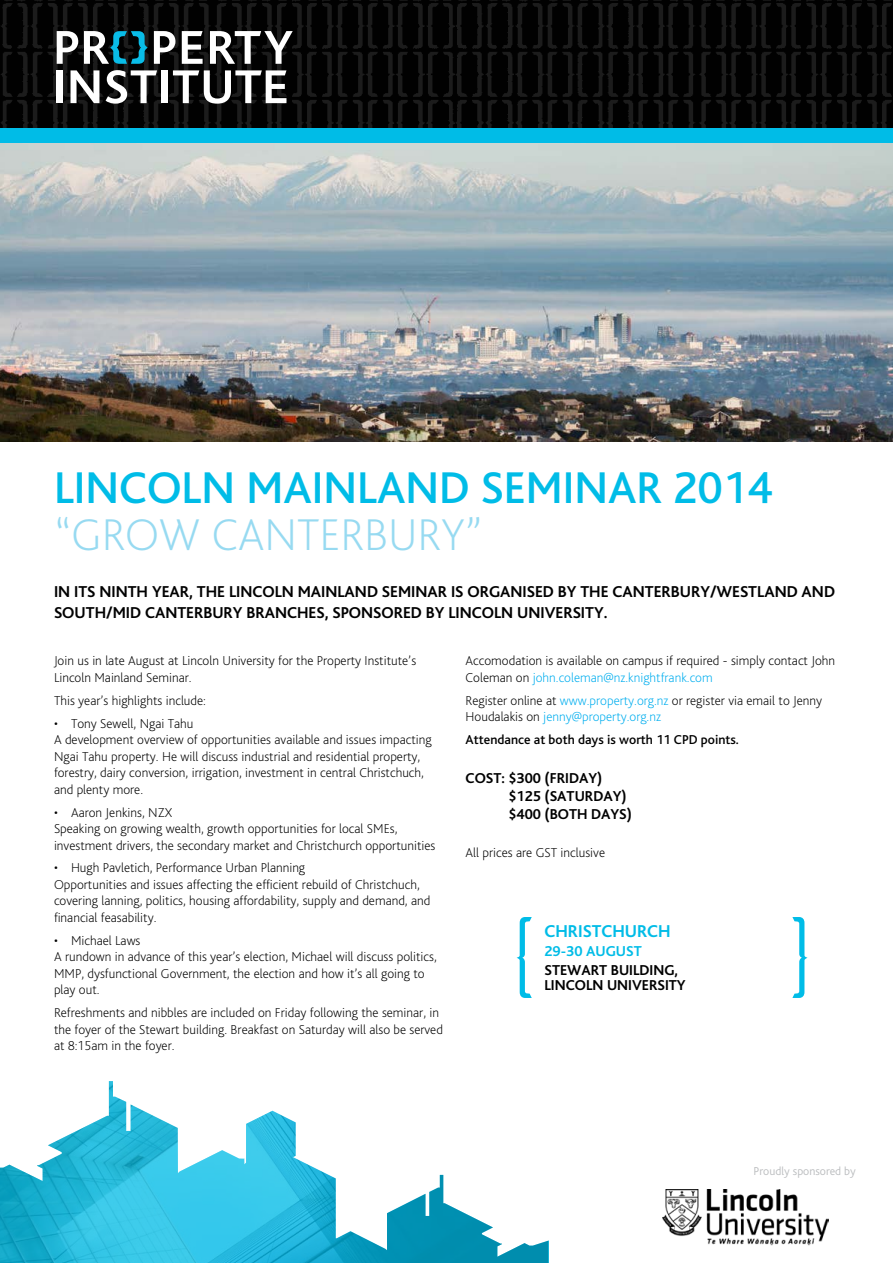
<style>
.page{position:relative;width:893px;height:1263px;background:#fff}
.page>*{position:absolute;margin:0;border:0;box-sizing:border-box;transform-origin:0 0}
.t1{font:500 46.5px "Bliss";color:#00bce7}
.t2{font:200 46.5px "Bliss";color:#97daf1}
.t3{font:700 18px "Bliss";color:#00bce7}
.t4{font:700 16.5px/21px "Bliss";color:#000}
.t5{font:700 15px/18px "Bliss";color:#000}
.t6{font:700 15px "Bliss";color:#00bce7}
.t7{font:200 13.5px/16.5px "Bliss";color:#000}
.t8{font:500 13.5px "Bliss";color:#000}
.t9{font:300 12px "Bliss";color:#bcbec0}
.s1{color:#00aeef}
</style>
<div class="page">
<img style="left:0;top:143px;width:893px;height:298px">
<img style="left:0;top:1081px;width:548px;height:182px">
<img style="left:0;top:0;width:893px;height:129px">
<svg style="left:154px;top:31px;width:21px;height:33px"></svg>
<svg style="left:57px;top:31px;width:21px;height:33px"></svg>
<svg style="left:210px;top:31px;width:83px;height:33px"></svg>
<div style="left:57px;top:70px;width:6px;height:33px;background:#fff"></div>
<svg style="left:71px;top:70px;width:28px;height:33px"></svg>
<svg style="left:106px;top:70px;width:51px;height:34px"></svg>
<div style="left:162px;top:70px;width:6px;height:33px;background:#fff"></div>
<svg style="left:84px;top:31px;width:64px;height:33px"></svg>
<svg style="left:182px;top:31px;width:21px;height:33px"></svg>
<svg style="left:173px;top:70px;width:113px;height:34px"></svg>
<div style="left:0;top:129px;width:893px;height:14px;background:#00bce7"></div>
<img style="left:662px;top:1189px;width:166px;height:57px">
<svg style="left:792px;top:917px;width:16px;height:81px"></svg>
<svg style="left:516px;top:917px;width:16px;height:81px"></svg>
<h1 class="t1" style="left:54px;top:464px;width:720px">LINCOLN MAINLAND SEMINAR 2014</h1>
<h1 class="t2" style="left:54px;top:510px;width:430px">“GROW CANTERBURY”</h1>
<p class="t4" style="left:54px;top:581px;width:782px">IN ITS NINTH YEAR, THE LINCOLN MAINLAND SEMINAR IS ORGANISED BY THE CANTERBURY/WESTLAND AND<br>SOUTH/MID CANTERBURY BRANCHES, SPONSORED BY LINCOLN UNIVERSITY.</p>
<p class="t7" style="left:54px;top:653px;width:364px">Join us in late August at Lincoln University for the Property Institute’s<br>Lincoln Mainland Seminar.</p>
<p class="t7" style="left:54px;top:692px;width:154px">This year’s highlights include:</p>
<p class="t7" style="left:54px;top:715px;width:379px">• Tony Sewell, Ngai Tahu<br>A development overview of opportunities available and issues impacting Ngai Tahu property. He will discuss industrial and residential property, forestry, dairy conversion, irrigation, investment in central Christchuch, and plenty more.</p>
<p class="t7" style="left:54px;top:804px;width:383px">• Aaron Jenkins, NZX<br>Speaking on growing wealth, growth opportunities for local SMEs, investment drivers, the secondary market and Christchurch opportunities</p>
<p class="t7" style="left:54px;top:860px;width:378px">• Hugh Pavletich, Performance Urban Planning<br>Opportunities and issues affecting the efficient rebuild of Christchuch, covering lanning, politics, housing affordability, supply and demand, and financial feasability.</p>
<p class="t7" style="left:54px;top:932px;width:384px">• Michael Laws<br>A rundown in advance of this year’s election, Michael will discuss politics, MMP, dysfunctional Government, the election and how it’s all going to play out.</p>
<p class="t7" style="left:54px;top:1005px;width:390px">Refreshments and nibbles are included on Friday following the seminar, in the foyer of the Stewart building. Breakfast on Saturday will also be served at 8:15am in the foyer.</p>
<p class="t7" style="left:466px;top:653px;width:371px">Accomodation is available on campus if required - simply contact John<br>Coleman on <span class="s1">john.coleman@nz.knightfrank.com</span></p>
<p class="t7" style="left:466px;top:692px;width:358px">Register online at <span class="s1">www.property.org.nz</span> or register via email to Jenny<br>Houdalakis on <span class="s1">jenny@property.org.nz</span></p>
<p class="t8" style="left:466px;top:733px;width:275px">Attendance at both days is worth 11 CPD points.</p>
<p class="t5" style="left:508px;top:770px;width:125px;text-indent:-43px">COST: $300 (FRIDAY) $125 (SATURDAY) $400 (BOTH DAYS)</p>
<p class="t7" style="left:466px;top:845px;width:141px">All prices are GST inclusive</p>
<h2 class="t3" style="left:544px;top:922px;width:128px">CHRISTCHURCH</h2>
<p class="t6" style="left:544px;top:943px;width:99px">29-30 AUGUST</p>
<p class="t5" style="left:544px;top:963px;width:143px;line-height:15px">STEWART BUILDING,<br>LINCOLN UNIVERSITY</p>
<p class="t9" style="left:754px;top:1165px;width:104px">Proudly sponsored by</p>
</div>
